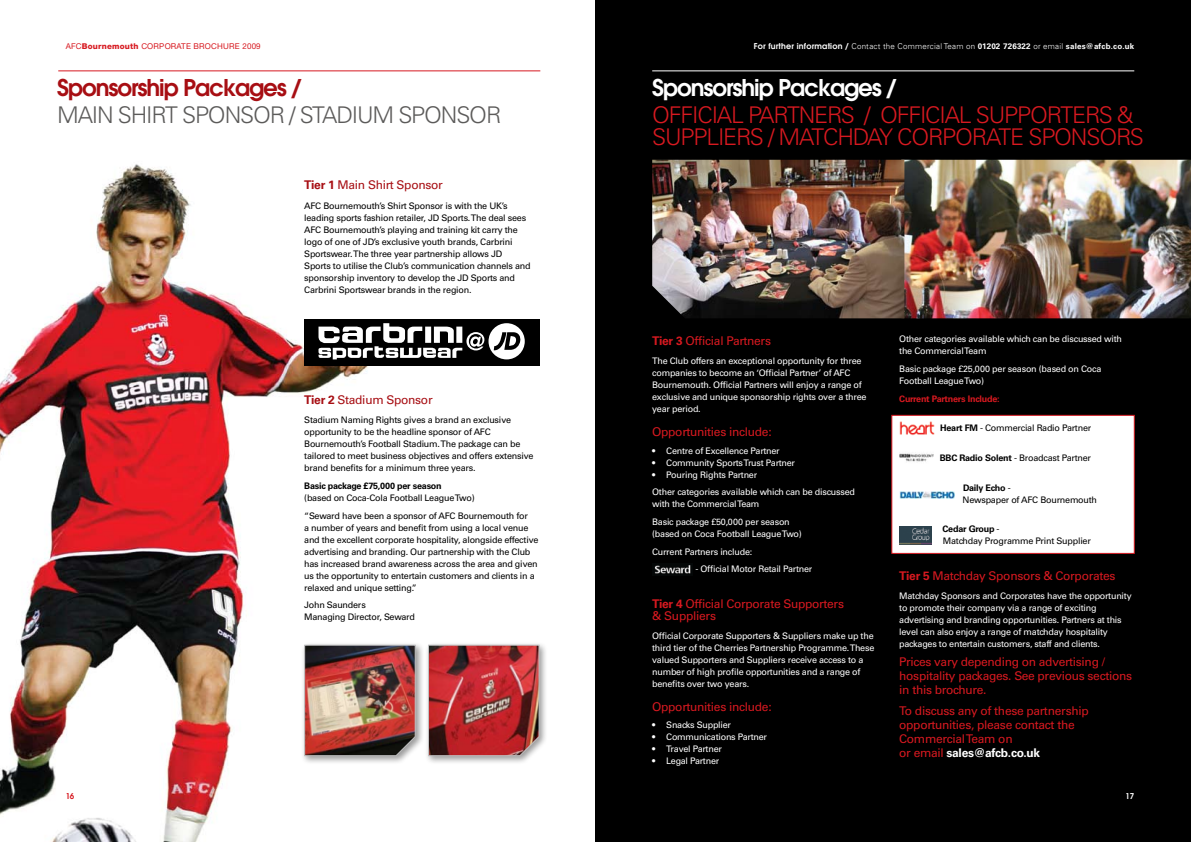
<style>
.page{position:relative;width:1191px;height:842px;background:#fff}
.page>*{position:absolute;margin:0;border:0;box-sizing:border-box;transform-origin:0 0}
.t1{font:300 23px/22px "Univers";letter-spacing:-.05em;color:#d71920}
.t2{font:300 23px "Univers";letter-spacing:-.05em;color:#5c5b5a}
.t3{font:600 23px "Avant Garde";letter-spacing:-.045em;color:#a70e13}
.t4{font:600 23px "Avant Garde";letter-spacing:-.045em;color:#fff}
.t5{font:12px/14px "Univers";letter-spacing:-.025em;color:#d71920}
.t6{font:12px "Univers";letter-spacing:-.025em;color:#a70e13}
.t7{font:9px/12px "Univers";letter-spacing:-.025em;color:#000}
.t8{font:9px/12px "Univers";letter-spacing:-.025em;color:#fff}
.t9{font:700 9px "Univers";letter-spacing:-.025em;color:#000}
.t10{font:700 9px "Univers";letter-spacing:-.025em;color:#d71920}
.t11{font:300 8px "Univers";letter-spacing:.025em;color:#fff}
.t12{font:8px "Helvetica Neue";letter-spacing:.025em;color:#d71920}
.t13{font:600 8px "Avant Garde";color:#fff}
.t14{font:600 8px "Avant Garde";color:#d71920}
.s1{font-weight:800}
.s2{font-weight:700}
.s3{font-family:"Avant Garde";font-weight:600}
.s4{font-weight:700;color:#000}
.s5{font-weight:700;color:#fff}
</style>
<div class="page">
<div style="left:595px;top:0;width:596px;height:842px;background:#000"></div>
<img style="left:0;top:164px;width:402px;height:678px">
<div style="left:304px;top:319px;width:235px;height:46px;background:#000"></div>
<svg style="left:318px;top:323px;width:207px;height:36px"></svg>
<div style="left:301px;top:641px;width:123px;height:124px;background:#000;opacity:.4"></div>
<img style="left:304px;top:644px;width:112px;height:112px">
<div style="left:424px;top:641px;width:124px;height:124px;background:#000;opacity:.4"></div>
<img style="left:428px;top:644px;width:112px;height:112px">
<hr style="left:652px;top:70px;width:482px;height:1px;background:#fff">
<img style="left:904px;top:160px;width:287px;height:158px">
<img style="left:654px;top:565px;width:37px;height:9px">
<img style="left:652px;top:160px;width:252px;height:158px">
<div style="left:891px;top:415px;width:243px;height:139px;background:#fff;border:1px solid #d71920"></div>
<img style="left:899px;top:421px;width:35px;height:15px">
<img style="left:899px;top:453px;width:34px;height:9px">
<img style="left:899px;top:526px;width:32px;height:18px">
<img style="left:899px;top:491px;width:55px;height:7px">
<hr style="left:58px;top:70px;width:482px;height:1px;background:#d71920">
<p class="t12" style="left:66px;top:41px;width:196px">AFC<span class="s1">Bournemouth</span> CORPORATE BROCHURE 2009</p>
<h1 class="t3" style="left:57px;top:73px;width:246px">Sponsorship Packages /</h1>
<h1 class="t2" style="left:57px;top:101px;width:445px">MAIN SHIRT SPONSOR / STADIUM SPONSOR</h1>
<h2 class="t6" style="left:304px;top:178px;width:140px"><span class="s2">Tier 1</span> Main Shirt Sponsor</h2>
<p class="t7" style="left:304px;top:199px;width:228px">AFC Bournemouth’s Shirt Sponsor is with the UK’s leading sports fashion retailer, JD Sports. The deal sees AFC Bournemouth’s playing and training kit carry the logo of one of JD’s exclusive youth brands, Carbrini Sportswear. The three year partnership allows JD Sports to utilise the Club’s communication channels and sponsorship inventory to develop the JD Sports and Carbrini Sportswear brands in the region.</p>
<p class="t14" style="left:66px;top:791px;width:10px">16</p>
<h2 class="t6" style="left:304px;top:393px;width:130px"><span class="s2">Tier 2</span> Stadium Sponsor</h2>
<p class="t7" style="left:304px;top:414px;width:231px">Stadium Naming Rights gives a brand an exclusive opportunity to be the headline sponsor of AFC Bournemouth’s Football Stadium. The package can be tailored to meet business objectives and offers extensive brand benefits for a minimum three years.</p>
<p class="t9" style="left:304px;top:481px;width:139px">Basic package £75,000 per season</p>
<p class="t7" style="left:304px;top:489px;width:225px;line-height:17.7px">(based on Coca-Cola Football League Two)<br>“Seward have been a sponsor of AFC Bournemouth for</p>
<p class="t7" style="left:304px;top:522px;width:236px">a number of years and benefit from using a local venue and the excellent corporate hospitality, alongside effective advertising and branding. Our partnership with the Club has increased brand awareness across the area and given us the opportunity to entertain customers and clients in a relaxed and unique setting.”</p>
<p class="t7" style="left:304px;top:599px;width:112px">John Saunders<br>Managing Director, Seward</p>
<p class="t11" style="left:754px;top:41px;width:382px"><span class="s3">For further information /</span> Contact the Commercial Team on <span class="s2">01202 726322</span> or email <span class="s2">sales@afcb.co.uk</span></p>
<h1 class="t4" style="left:652px;top:73px;width:246px">Sponsorship Packages /</h1>
<h1 class="t1" style="left:652px;top:104px;width:493px">OFFICIAL PARTNERS / OFFICIAL SUPPORTERS &amp;<br>SUPPLIERS / MATCHDAY CORPORATE SPONSORS</h1>
<h2 class="t5" style="left:652px;top:334px;width:121px"><span class="s2">Tier 3</span> Official Partners</h2>
<p class="t8" style="left:652px;top:355px;width:216px">The Club offers an exceptional opportunity for three companies to become an ‘Official Partner’ of AFC Bournemouth. Official Partners will enjoy a range of exclusive and unique sponsorship rights over a three year period.</p>
<h2 class="t5" style="left:652px;top:425px;width:121px">Opportunities include:</h2>
<p class="t8" style="left:652px;top:444px;width:129px">• Centre of Excellence Partner</p>
<p class="t8" style="left:652px;top:456px;width:144px">• Community SportsTrust Partner</p>
<p class="t8" style="left:652px;top:466px;width:204px;line-height:17.7px">• Pouring Rights Partner<br>Other categories available which can be discussed</p>
<p class="t8" style="left:652px;top:495px;width:139px;line-height:17.7px">with the Commercial Team<br>Basic package £50,000 per season</p>
<p class="t8" style="left:652px;top:525px;width:151px;line-height:17.7px">(based on Coca Football League Two)<br>Current Partners include:</p>
<p class="t8" style="left:695px;top:563px;width:118px">- Official Motor Retail Partner</p>
<h2 class="t5" style="left:652px;top:597px;width:193px;line-height:12px"><span class="s2">Tier 4</span> Official Corporate Supporters &amp; Suppliers</h2>
<p class="t8" style="left:652px;top:630px;width:224px">Official Corporate Supporters &amp; Suppliers make up the third tier of the Cherries Partnership Programme. These valued Supporters and Suppliers receive access to a number of high profile opportunities and a range of benefits over two years.</p>
<h2 class="t5" style="left:652px;top:699px;width:121px">Opportunities include:</h2>
<p class="t8" style="left:652px;top:719px;width:80px">• Snacks Supplier</p>
<p class="t8" style="left:652px;top:731px;width:116px">• Communications Partner</p>
<p class="t8" style="left:652px;top:743px;width:71px">• Travel Partner</p>
<p class="t8" style="left:652px;top:755px;width:69px">• Legal Partner</p>
<p class="t8" style="left:899px;top:333px;width:224px">Other categories available which can be discussed with the Commercial Team</p>
<p class="t8" style="left:899px;top:363px;width:204px">Basic package £25,000 per season (based on Coca<br>Football League Two)</p>
<p class="t10" style="left:899px;top:393px;width:102px">Current Partners Include:</p>
<p class="t7" style="left:940px;top:422px;width:153px"><span class="s2">Heart FM</span> - Commercial Radio Partner</p>
<p class="t7" style="left:939px;top:452px;width:153px"><span class="s2">BBC Radio Solent</span> - Broadcast Partner</p>
<p class="t7" style="left:962px;top:481px;width:136px"><span class="s2">Daily Echo</span> -<br>Newspaper of AFC Bournemouth</p>
<p class="t7" style="left:942px;top:523px;width:150px"><span class="s2">Cedar Group</span> -<br>Matchday Programme Print Supplier</p>
<h2 class="t5" style="left:899px;top:568px;width:218px"><span class="s2">Tier 5</span> Matchday Sponsors &amp; Corporates</h2>
<p class="t8" style="left:899px;top:589px;width:234px">Matchday Sponsors and Corporates have the opportunity to promote their company via a range of exciting advertising and branding opportunities. Partners at this level can also enjoy a range of matchday hospitality packages to entertain customers, staff and clients.</p>
<h2 class="t5" style="left:899px;top:655px;width:234px">Prices vary depending on advertising / hospitality packages. See previous sections in this brochure.</h2>
<h2 class="t5" style="left:899px;top:704px;width:191px">To discuss any of these partnership opportunities, please contact the<br>Commercial Team on <span class="s4">01202 726322 </span>or email <span class="s5">sales@afcb.co.uk</span></h2>
<p class="t13" style="left:1125px;top:791px;width:10px">17</p>
</div>
